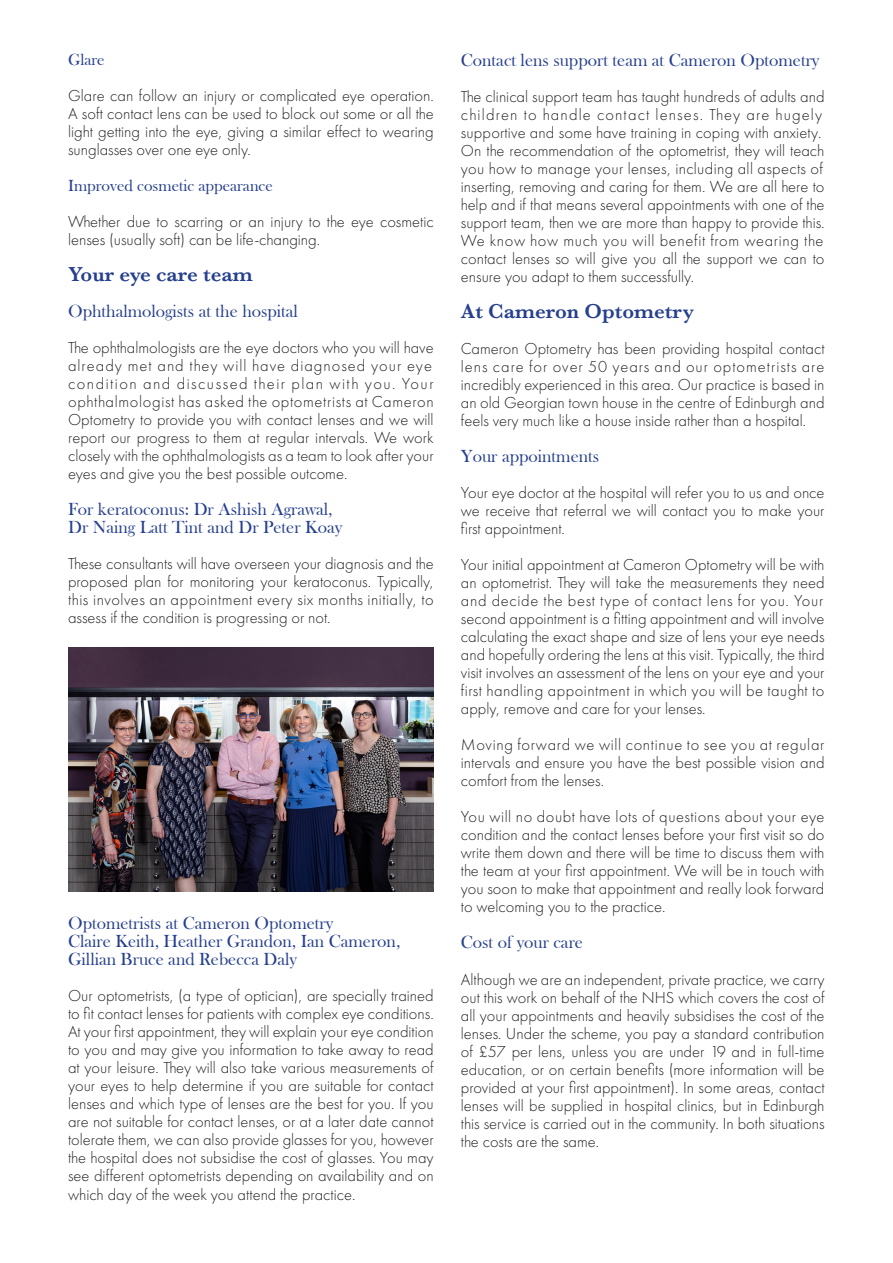
<style>
.page{position:relative;width:893px;height:1263px;background:#fff}
.page>*{position:absolute;margin:0;border:0;box-sizing:border-box;transform-origin:0 0}
.t1{font:600 21px "Baskerville";color:#27408e}
.t2{font:18px "Bask Old Face";color:#27408e}
.t3{font:300 16.5px/18px "Futura PT";color:#231f20;text-align:justify}
.t4{font:300 16.5px "Futura PT";letter-spacing:.04em;color:#231f20}
.t5{font:300 16.5px "Futura PT";letter-spacing:.03em;color:#231f20}
.t6{font:300 16.5px "Futura PT";letter-spacing:.09em;color:#231f20}
.t7{font:16.5px "Bask Old Face";color:#27408e}
</style>
<div class="page">
<img style="left:68px;top:648px;width:366px;height:243px">
<p class="t7" style="left:68px;top:51px;width:38px">Glare</p>
<p class="t3" style="left:68px;top:87px;width:367px">Glare can follow an injury or complicated eye operation.<br>A soft contact lens can be used to block out some or all the light getting into the eye, giving a similar effect to wearing sunglasses over one eye only.</p>
<p class="t7" style="left:68px;top:177px;width:206px">Improved cosmetic appearance</p>
<p class="t3" style="left:68px;top:213px;width:367px">Whether due to scarring or an injury to the eye cosmetic lenses (usually soft) can be life-changing.</p>
<p class="t1" style="left:68px;top:260px;width:186px">Your eye care team</p>
<p class="t2" style="left:68px;top:301px;width:231px">Ophthalmologists at the hospital</p>
<p class="t3" style="left:68px;top:339px;width:367px">The ophthalmologists are the eye doctors who you will have already met and they will have diagnosed your eye</p>
<p class="t6" style="left:68px;top:374px;width:367px">condition and discussed their plan with you. Your</p>
<p class="t4" style="left:68px;top:392px;width:367px">ophthalmologist has asked the optometrists at Cameron</p>
<p class="t3" style="left:68px;top:411px;width:367px">Optometry to provide you with contact lenses and we will report our progress to them at regular intervals. We work closely with the ophthalmologists as a team to look after your eyes and give you the best possible outcome.</p>
<p class="t2" style="left:68px;top:499px;width:266px">For keratoconus: Dr Ashish Agrawal,</p>
<p class="t2" style="left:68px;top:517px;width:276px">Dr Naing Latt Tint and Dr Peter Koay</p>
<p class="t3" style="left:68px;top:555px;width:367px">These consultants will have overseen your diagnosis and the proposed plan for monitoring your keratoconus. Typically, this involves an appointment every six months initially, to</p>
<p class="t3" style="left:68px;top:609px;width:264px">assess if the condition is progressing or not.</p>
<p class="t2" style="left:68px;top:913px;width:267px">Optometrists at Cameron Optometry</p>
<p class="t2" style="left:68px;top:931px;width:334px">Claire Keith, Heather Grandon, Ian Cameron,</p>
<p class="t2" style="left:68px;top:949px;width:230px">Gillian Bruce and Rebecca Daly</p>
<p class="t3" style="left:68px;top:987px;width:367px">Our optometrists, (a type of optician), are specially trained to fit contact lenses for patients with complex eye conditions.<br>At your first appointment, they will explain your eye condition to you and may give you information to take away to read at your leisure. They will also take various measurements of your eyes to help determine if you are suitable for contact lenses and which type of lenses are the best for you. If you are not suitable for contact lenses, or at a later date cannot tolerate them, we can also provide glasses for you, however the hospital does not subsidise the cost of glasses. You may see different optometrists depending on availability and on which day of the week you attend the practice.</p>
<p class="t2" style="left:461px;top:51px;width:360px">Contact lens support team at Cameron Optometry</p>
<p class="t3" style="left:461px;top:88px;width:365px">The clinical support team has taught hundreds of adults and children to handle contact lenses. They are hugely</p>
<p class="t3" style="left:461px;top:124px;width:362px">supportive and some have training in coping with anxiety.</p>
<p class="t3" style="left:461px;top:142px;width:365px">On the recommendation of the optometrist, they will teach you how to manage your lenses, including all aspects of</p>
<p class="t3" style="left:461px;top:178px;width:365px">inserting, removing and caring for them. We are all here to help and if that means several appointments with one of the support team, then we are more than happy to provide this.<br>We know how much you will benefit from wearing the</p>
<p class="t3" style="left:461px;top:250px;width:365px">contact lenses so will give you all the support we can to ensure you adapt to them successfully.</p>
<p class="t1" style="left:461px;top:297px;width:234px">At Cameron Optometry</p>
<p class="t3" style="left:461px;top:340px;width:365px">Cameron Optometry has been providing hospital contact lens care for over 50 years and our optometrists are</p>
<p class="t3" style="left:461px;top:376px;width:365px">incredibly experienced in this area. Our practice is based in an old Georgian town house in the centre of Edinburgh and feels very much like a house inside rather than a hospital.</p>
<p class="t2" style="left:461px;top:447px;width:140px">Your appointments</p>
<p class="t3" style="left:461px;top:484px;width:365px">Your eye doctor at the hospital will refer you to us and once we receive that referral we will contact you to make your first appointment.</p>
<p class="t3" style="left:461px;top:556px;width:365px">Your initial appointment at Cameron Optometry will be with an optometrist. They will take the measurements they need and decide the best type of contact lens for you. Your</p>
<p class="t3" style="left:461px;top:610px;width:365px">second appointment is a fitting appointment and will involve calculating the exact shape and size of lens your eye needs and hopefully ordering the lens at this visit. Typically, the third visit involves an assessment of the lens on your eye and your first handling appointment in which you will be taught to</p>
<p class="t3" style="left:461px;top:700px;width:246px">apply, remove and care for your lenses.</p>
<p class="t4" style="left:461px;top:736px;width:365px">Moving forward we will continue to see you at regular</p>
<p class="t3" style="left:461px;top:754px;width:365px">intervals and ensure you have the best possible vision and comfort from the lenses.</p>
<p class="t5" style="left:461px;top:808px;width:365px">You will no doubt have lots of questions about your eye</p>
<p class="t3" style="left:461px;top:826px;width:365px">condition and the contact lenses before your first visit so do write them down and there will be time to discuss them with the team at your first appointment. We will be in touch with you soon to make that appointment and really look forward to welcoming you to the practice.</p>
<p class="t2" style="left:461px;top:933px;width:124px">Cost of your care</p>
<p class="t3" style="left:461px;top:970px;width:365px">Although we are an independent, private practice, we carry out this work on behalf of the NHS which covers the cost of all your appointments and heavily subsidises the cost of the lenses. Under the scheme, you pay a standard contribution of £57 per lens, unless you are under 19 and in full-time education, or on certain benefits (more information will be provided at your first appointment). In some areas, contact lenses will be supplied in hospital clinics, but in Edinburgh this service is carried out in the community. In both situations the costs are the same.</p>
</div>
